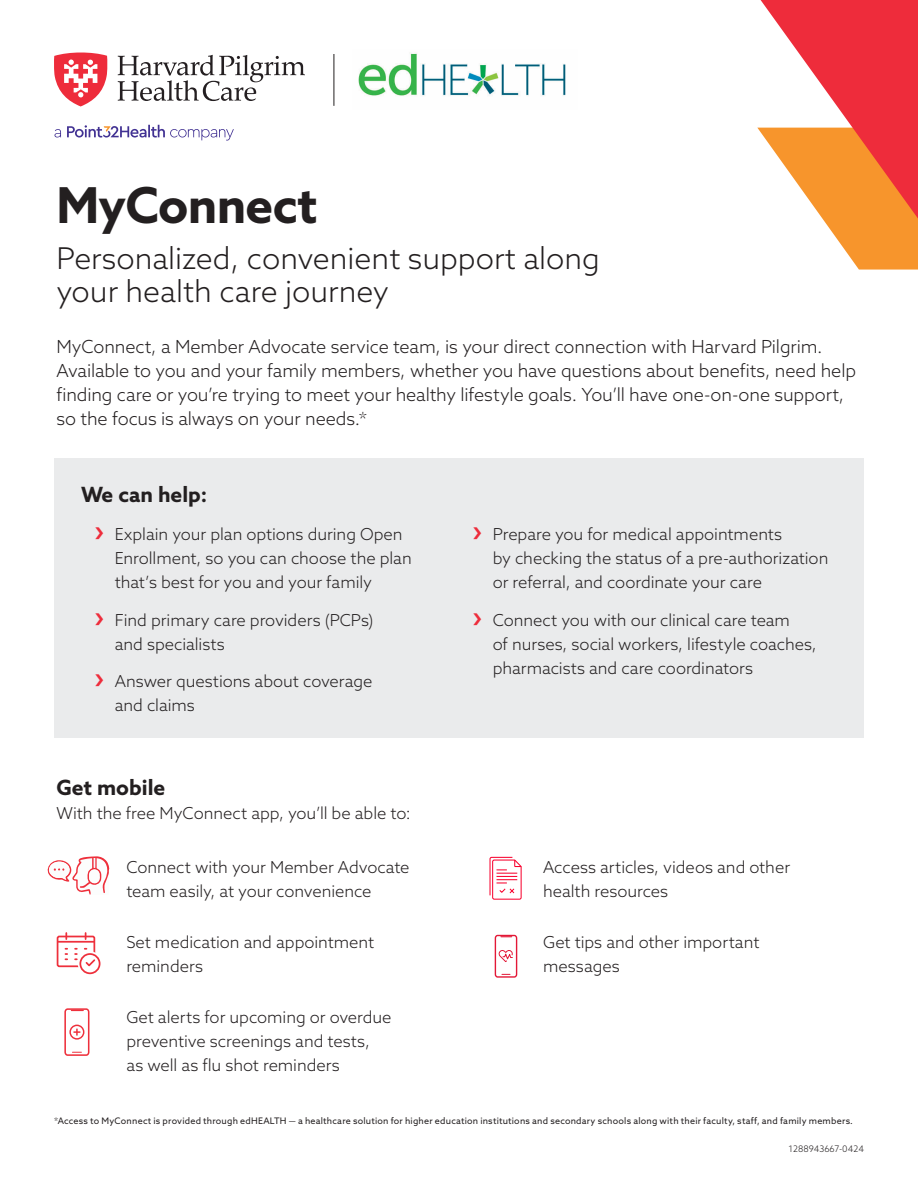
<style>
.page{position:relative;width:918px;height:1188px;background:#fff}
.page>*{position:absolute;margin:0;border:0;box-sizing:border-box;transform-origin:0 0}
.t1{font:700 49.5px "Azo Sans";letter-spacing:-.015em;color:#231f20}
.Subheads{font:300 30px/33px "Azo Sans";color:#231f20}
.Subheads-2{font:700 21px "Azo Sans";color:#231f20}
.Subheads-3{font:300 18px/24px "Azo Sans";letter-spacing:-.005em;color:#231f20}
.Body_Copy{font:300 16.5px/24px "Azo Sans";color:#231f20}
.Disclaimer_Footnotes{font:9px "Azo Sans";letter-spacing:.025em;color:#231f20}
.t2{font:300 9px "Azo Sans";color:#231f20}
.s1{font-weight:700;font-size:27px;color:#ee2c3b}
</style>
<div class="page">
<svg style="left:757px;top:0;width:161px;height:270px"></svg>
<div style="left:54px;top:458px;width:810px;height:280px;background:#eaebec"></div>
<hr style="left:334px;top:54px;width:1px;height:52px;background:#231f20">
<svg style="left:48px;top:857px;width:61px;height:38px"></svg>
<svg style="left:489px;top:857px;width:33px;height:43px"></svg>
<hr style="left:58px;top:941px;width:36px;height:2px;background:#ee303c">
<svg style="left:65px;top:948px;width:2px;height:12px"></svg>
<div style="left:57px;top:936px;width:38px;height:31px;border:2px solid #ee303c;border-radius:2px"></div>
<div style="left:79px;top:953px;width:22px;height:21px;border:2px solid #ee303c;border-radius:50%"></div>
<svg style="left:75px;top:948px;width:25px;height:25px"></svg>
<svg style="left:499px;top:950px;width:14px;height:12px"></svg>
<div style="left:495px;top:935px;width:22px;height:43px;border:1px solid #e31837;border-radius:2px"></div>
<svg style="left:500px;top:936px;width:12px;height:1px"></svg>
<div style="left:64px;top:1008px;width:25px;height:48px;border:2px solid #ee303c;border-radius:3px"></div>
<svg style="left:71px;top:1010px;width:13px;height:1px"></svg>
<svg style="left:69px;top:1025px;width:15px;height:15px"></svg>
<img style="left:358px;top:53px;width:208px;height:43px">
<svg style="left:118px;top:55px;width:187px;height:46px"></svg>
<svg style="left:54px;top:52px;width:54px;height:54px"></svg>
<svg style="left:55px;top:125px;width:179px;height:16px"></svg>
<p class="t1" style="left:57px;top:172px;width:263px">MyConnect</p>
<p class="Subheads" style="left:57px;top:242px;width:545px">Personalized, convenient support along your health care journey</p>
<p class="Subheads-3" style="left:57px;top:335px;width:801px">MyConnect, a Member Advocate service team, is your direct connection with Harvard Pilgrim.<br>Available to you and your family members, whether you have questions about benefits, need help finding care or you’re trying to meet your healthy lifestyle goals. You’ll have one-on-one support, so the focus is always on your needs.*</p>
<p class="Subheads-2" style="left:81px;top:481px;width:128px">We can help:</p>
<p class="Body_Copy" style="left:115px;top:522px;width:299px;text-indent:-20px"><span class="s1">›</span> Explain your plan options during Open<br>Enrollment, so you can choose the plan that’s best for you and your family</p>
<p class="Body_Copy" style="left:115px;top:608px;width:260px;text-indent:-20px"><span class="s1">›</span> Find primary care providers (PCPs) and specialists</p>
<p class="Body_Copy" style="left:115px;top:669px;width:259px;text-indent:-20px"><span class="s1">›</span> Answer questions about coverage and claims</p>
<p class="Subheads-2" style="left:57px;top:774px;width:110px">Get mobile</p>
<p class="Body_Copy" style="left:57px;top:801px;width:356px">With the free MyConnect app, you’ll be able to:</p>
<p class="Body_Copy" style="left:126px;top:855px;width:285px">Connect with your Member Advocate team easily, at your convenience</p>
<p class="Body_Copy" style="left:126px;top:930px;width:249px">Set medication and appointment reminders</p>
<p class="Body_Copy" style="left:126px;top:1005px;width:267px">Get alerts for upcoming or overdue preventive screenings and tests,<br>as well as flu shot reminders</p>
<p class="Body_Copy" style="left:493px;top:522px;width:337px;text-indent:-20px"><span class="s1">›</span> Prepare you for medical appointments<br>by checking the status of a pre-authorization or referral, and coordinate your care</p>
<p class="Body_Copy" style="left:493px;top:608px;width:326px;text-indent:-20px"><span class="s1">›</span> Connect you with our clinical care team<br>of nurses, social workers, lifestyle coaches, pharmacists and care coordinators</p>
<p class="Body_Copy" style="left:543px;top:855px;width:248px">Access articles, videos and other health resources</p>
<p class="Body_Copy" style="left:543px;top:930px;width:218px">Get tips and other important messages</p>
<p class="Disclaimer_Footnotes" style="left:54px;top:1115px;width:800px">*Access to MyConnect is provided through edHEALTH — a healthcare solution for higher education institutions and secondary schools along with their faculty, staff, and family members.</p>
<p class="t2" style="left:789px;top:1143px;width:77px">1288943667-0424</p>
</div>
